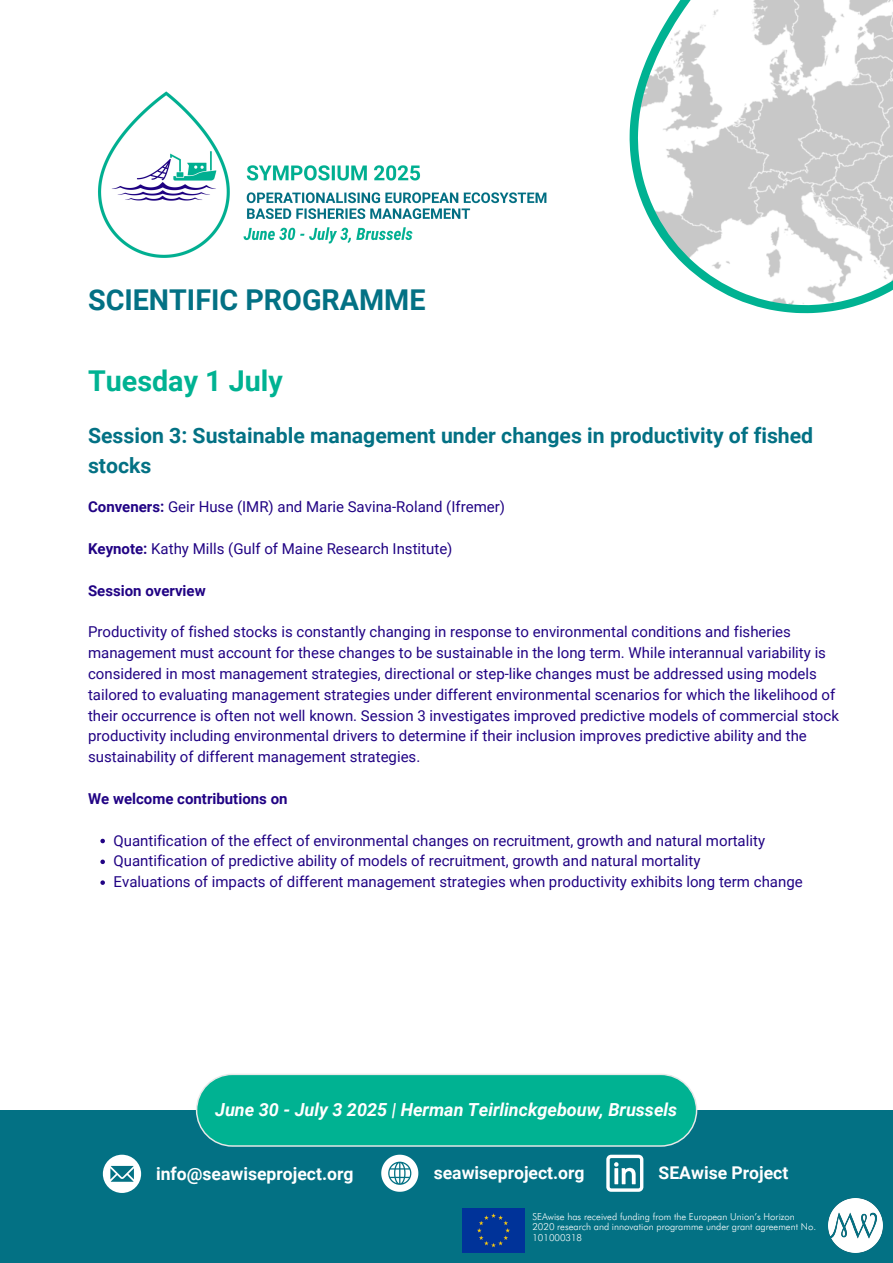
<style>
.page{position:relative;width:893px;height:1263px;background:#fff}
.page>*{position:absolute;margin:0;border:0;box-sizing:border-box;transform-origin:0 0}
.t1{font:700 28.72px "Roboto";color:#037184}
.t2{font:700 28.72px "Roboto";color:#00b292}
.t3{font:700 21.23px/29.2px "Roboto";color:#037184}
.t4{font:italic 700 18px "Roboto";color:#fff}
.t5{font:700 17.55px "Roboto";color:#fff}
.t6{font:15px/20.9px "Roboto";color:#210384}
.t7{font:700 15px "Roboto";color:#210384}
.t8{font:300 9.6px/10.4px "Futura BT";color:#fff}
.s1{font-weight:700}
</style>
<div class="page">
<div style="left:0;top:1110px;width:893px;height:153px;background:#037184"></div>
<img style="left:462px;top:1209px;width:62px;height:44px">
<img style="left:829px;top:1199px;width:54px;height:54px">
<svg style="left:381px;top:1155px;width:37px;height:37px"></svg>
<svg style="left:103px;top:1155px;width:38px;height:38px"></svg>
<svg style="left:606px;top:1155px;width:37px;height:37px"></svg>
<div style="left:197px;top:1074px;width:499px;height:72px;background:#00b292;border-radius:36px"></div>
<div style="left:196px;top:1073px;width:501px;height:74px;border:1px solid #e8e8e8;border-radius:36px"></div>
<svg style="left:100px;top:839px;width:5px;height:4px"></svg>
<svg style="left:100px;top:859px;width:5px;height:5px"></svg>
<svg style="left:100px;top:880px;width:5px;height:5px"></svg>
<svg style="left:630px;top:0;width:263px;height:313px"></svg>
<img style="left:98px;top:91px;width:449px;height:167px">
<p class="t1" style="left:88px;top:284px;width:339px">SCIENTIFIC PROGRAMME</p>
<h6 class="t2" style="left:88px;top:364px;width:196px">Tuesday 1 July</h6>
<h2 class="t3" style="left:88px;top:421px;width:726px">Session 3: Sustainable management under changes in productivity of fished stocks</h2>
<h3 class="t6" style="left:88px;top:497px;width:418px"><span class="s1">Conveners:</span> Geir Huse (IMR) and Marie Savina-Roland (Ifremer)</h3>
<h6 class="t6" style="left:88px;top:538px;width:366px"><span class="s1">Keynote:</span> Kathy Mills (Gulf of Maine Research Institute)</h6>
<h6 class="t7" style="left:88px;top:582px;width:119px">Session overview</h6>
<h5 class="t6" style="left:88px;top:622px;width:752px">Productivity of fished stocks is constantly changing in response to environmental conditions and fisheries management must account for these changes to be sustainable in the long term. While interannual variability is considered in most management strategies, directional or step-like changes must be addressed using models tailored to evaluating management strategies under different environmental scenarios for which the likelihood of their occurrence is often not well known. Session 3 investigates improved predictive models of commercial stock productivity including environmental drivers to determine if their inclusion improves predictive ability and the sustainability of different management strategies.</h5>
<h6 class="t7" style="left:88px;top:790px;width:201px">We welcome contributions on</h6>
<h5 class="t6" style="left:114px;top:830px;width:653px">Quantification of the effect of environmental changes on recruitment, growth and natural mortality</h5>
<p class="t6" style="left:114px;top:851px;width:588px">Quantification of predictive ability of models of recruitment, growth and natural mortality</p>
<p class="t6" style="left:114px;top:871px;width:690px">Evaluations of impacts of different management strategies when productivity exhibits long term change</p>
<h1 class="t4" style="left:215px;top:1100px;width:463px">June 30 - July 3 2025 | Herman Teirlinckgebouw, Brussels</h1>
<p class="t5" style="left:156px;top:1163px;width:199px">info@seawiseproject.org</p>
<p class="t5" style="left:434px;top:1163px;width:152px">seawiseproject.org</p>
<p class="t5" style="left:658px;top:1163px;width:131px">SEAwise Project</p>
<p class="t8" style="left:532px;top:1211px;width:285px">SEAwise has received funding from the European Union’s Horizon<br>2020 research and innovation programme under grant agreement No.<br>101000318</p>
</div>
